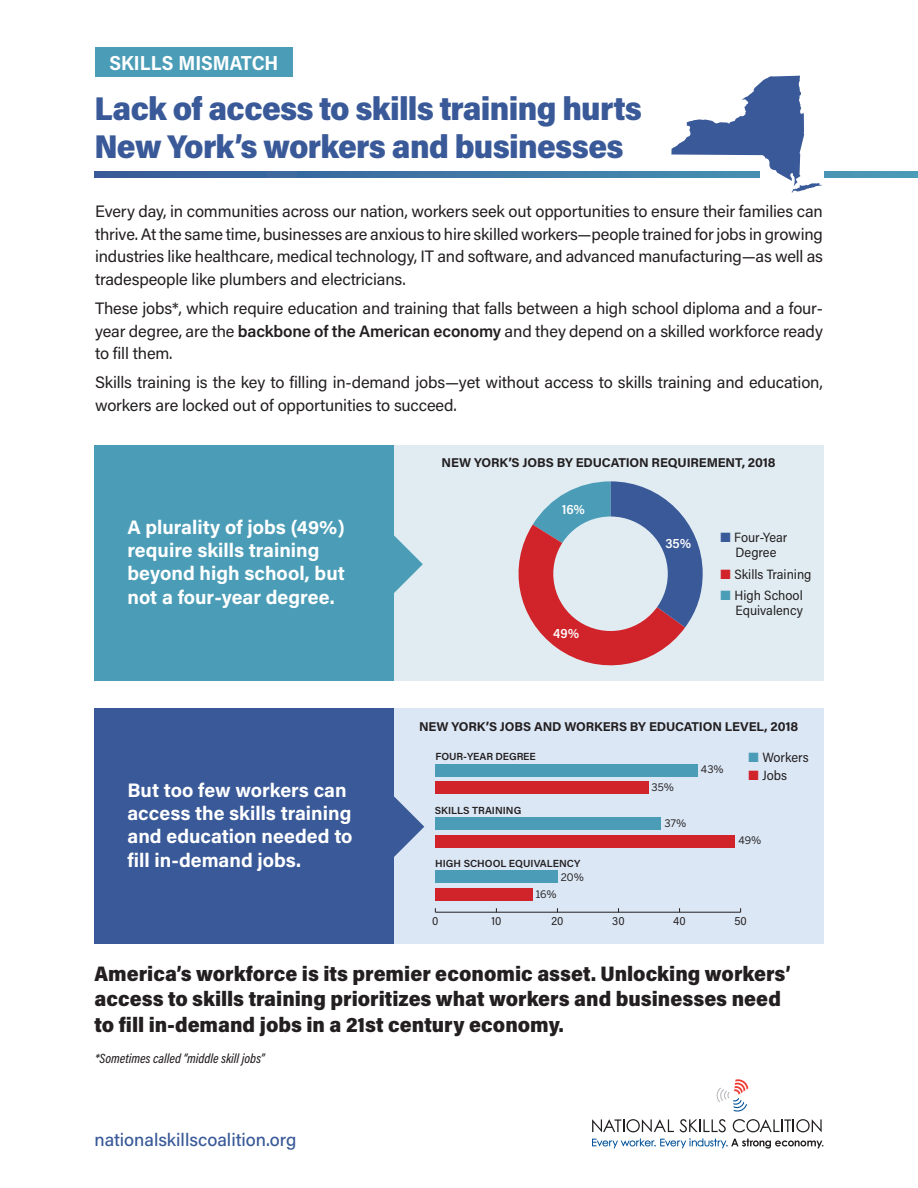
<style>
.page{position:relative;width:918px;height:1188px;background:#fff}
.page>*{position:absolute;margin:0;border:0;box-sizing:border-box;transform-origin:0 0}
.t1{font:900 33px/37.5px "Acumin Pro Semi Cond";letter-spacing:-.02em;color:#395998}
.t2{font:900 21px/25.2px "Acumin Pro Semi Cond";color:#231f20}
.t3{font:700 20.4px "Acumin Pro Semi Cond";color:#fff}
.t4{font:700 19.5px/23.4px "Acumin Pro";color:#fff}
.t5{font:500 18px "Acumin Pro";color:#395998}
.t6{font:16.5px/22.5px "Acumin Pro";letter-spacing:-.01em;color:#231f20;text-align:justify}
.t7{font:13.5px/15px "Acumin Pro Semi Cond";color:#231f20;text-align:center}
.t8{font:italic 500 13.5px "Acumin Pro Cond";color:#231f20}
.t9{font:600 13.5px "Acumin Pro Semi Cond";color:#fff}
.t10{font:700 12.75px "Acumin Pro";letter-spacing:-.01em;color:#231f20}
.t11{font:11.7px "Acumin Pro Semi Cond";color:#231f20}
.t12{font:600 10.35px "Acumin Pro";color:#231f20}
.t13{font:10.35px "Benton Sans";letter-spacing:-.005em;color:#231f20}
.s1{font-weight:600}
.s2{color:#395998}
.s3{color:#d1232a}
.s4{color:#4b9db7}
</style>
<div class="page">
<div style="left:394px;top:709px;width:430px;height:235px;background:#dbe7f5"></div>
<div style="left:394px;top:446px;width:430px;height:235px;background:#e0ecf2"></div>
<div style="left:94px;top:708px;width:300px;height:236px;background:#395998"></div>
<div style="left:94px;top:446px;width:300px;height:235px;background:#4b9db7"></div>
<svg style="left:394px;top:535px;width:29px;height:58px"></svg>
<svg style="left:394px;top:796px;width:30px;height:61px"></svg>
<svg style="left:94px;top:171px;width:824px;height:7px;background:#3f75a4"></svg>
<svg style="left:518px;top:481px;width:185px;height:185px"></svg>
<div style="left:553px;top:517px;width:115px;height:114px;background:#e0ecf2;border-radius:50%"></div>
<hr style="left:435px;top:912px;width:306px;height:1px;background:#231f20">
<div style="left:435px;top:781px;width:214px;height:13px;background:#d1232a"></div>
<div style="left:435px;top:835px;width:300px;height:13px;background:#d1232a"></div>
<div style="left:435px;top:888px;width:98px;height:13px;background:#d1232a"></div>
<div style="left:435px;top:764px;width:263px;height:13px;background:#4b9db7"></div>
<div style="left:435px;top:817px;width:226px;height:13px;background:#4b9db7"></div>
<div style="left:435px;top:870px;width:122px;height:13px;background:#4b9db7"></div>
<div style="left:760px;top:160px;width:64px;height:28px;background:#fff"></div>
<div style="left:95px;top:48px;width:198px;height:29px;background:#4b9db7"></div>
<svg style="left:671px;top:76px;width:151px;height:117px"></svg>
<svg style="left:592px;top:1119px;width:82px;height:13px"></svg>
<svg style="left:680px;top:1119px;width:46px;height:13px"></svg>
<svg style="left:733px;top:1119px;width:89px;height:13px"></svg>
<svg style="left:716px;top:1079px;width:32px;height:33px"></svg>
<svg style="left:592px;top:1138px;width:231px;height:11px"></svg>
<p class="t3" style="left:109px;top:48px;width:171px">SKILLS MISMATCH</p>
<h1 class="t1" style="left:94px;top:88px;width:549px">Lack of access to skills training hurts<br>New York’s workers and businesses</h1>
<p class="t6" style="left:95px;top:200px;width:729px">Every day, in communities across our nation, workers seek out opportunities to ensure their families can thrive. At the same time, businesses are anxious to hire skilled workers—people trained for jobs in growing industries like healthcare, medical technology, IT and software, and advanced manufacturing—as well as tradespeople like plumbers and electricians.</p>
<p class="t6" style="left:95px;top:296px;width:729px">These jobs*, which require education and training that falls between a high school diploma and a four&shy;year degree, are the <span class="s1">backbone of the American economy</span> and they depend on a skilled workforce ready to fill them.</p>
<p class="t6" style="left:95px;top:371px;width:729px">Skills training is the key to filling in-demand jobs—yet without access to skills training and education, workers are locked out of opportunities to succeed.</p>
<p class="t10" style="left:442px;top:454px;width:336px">NEW YORK’S JOBS BY EDUCATION REQUIREMENT, 2018</p>
<p class="t4" style="left:127px;top:514px;width:219px">A plurality of jobs (49%) require skills training beyond high school, but not a four-year degree.</p>
<p class="t4" style="left:127px;top:777px;width:227px">But too few workers can access the skills training and education needed to fill in-demand jobs.</p>
<p class="t9" style="left:562px;top:500px;width:25px">16%</p>
<p class="t9" style="left:553px;top:624px;width:27px">49%</p>
<p class="t9" style="left:665px;top:534px;width:27px">35%</p>
<p class="t7" style="left:720px;top:529px;width:68px"><span class="s2">■</span> Four-Year<br>Degree</p>
<p class="t7" style="left:720px;top:566px;width:93px"><span class="s3">■</span> Skills Training</p>
<p class="t7" style="left:720px;top:588px;width:84px;text-align:right"><span class="s4">■</span> High School<br>Equivalency</p>
<p class="t10" style="left:419px;top:717px;width:381px">NEW YORK’S JOBS AND WORKERS BY EDUCATION LEVEL, 2018</p>
<p class="t12" style="left:436px;top:750px;width:102px">FOUR-YEAR DEGREE</p>
<p class="t12" style="left:435px;top:803px;width:88px">SKILLS TRAINING</p>
<p class="t12" style="left:435px;top:856px;width:147px">HIGH SCHOOL EQUIVALENCY</p>
<p class="t13" style="left:561px;top:871px;width:25px">20%</p>
<p class="t13" style="left:536px;top:888px;width:23px">16%</p>
<p class="t13" style="left:652px;top:781px;width:24px">35%</p>
<p class="t13" style="left:665px;top:817px;width:23px">37%</p>
<p class="t13" style="left:701px;top:763px;width:24px">43%</p>
<p class="t7" style="left:748px;top:749px;width:62px"><span class="s4">■</span> Workers</p>
<p class="t7" style="left:748px;top:767px;width:40px"><span class="s3">■</span> Jobs</p>
<p class="t13" style="left:738px;top:834px;width:24px">49%</p>
<p class="t11" style="left:432px;top:913px;width:8px">0</p>
<p class="t11" style="left:491px;top:913px;width:11px">10</p>
<p class="t11" style="left:551px;top:913px;width:14px">20</p>
<p class="t11" style="left:612px;top:913px;width:14px">30</p>
<p class="t11" style="left:673px;top:913px;width:14px">40</p>
<p class="t11" style="left:734px;top:913px;width:14px">50</p>
<p class="t2" style="left:94px;top:960px;width:697px">America’s workforce is its premier economic asset. Unlocking workers’ access to skills training prioritizes what workers and businesses need to fill in-demand jobs in a 21st century economy.</p>
<p class="t8" style="left:95px;top:1049px;width:171px">*Sometimes called “middle skill jobs”</p>
<p class="t5" style="left:94px;top:1127px;width:203px">nationalskillscoalition.org</p>
</div>
